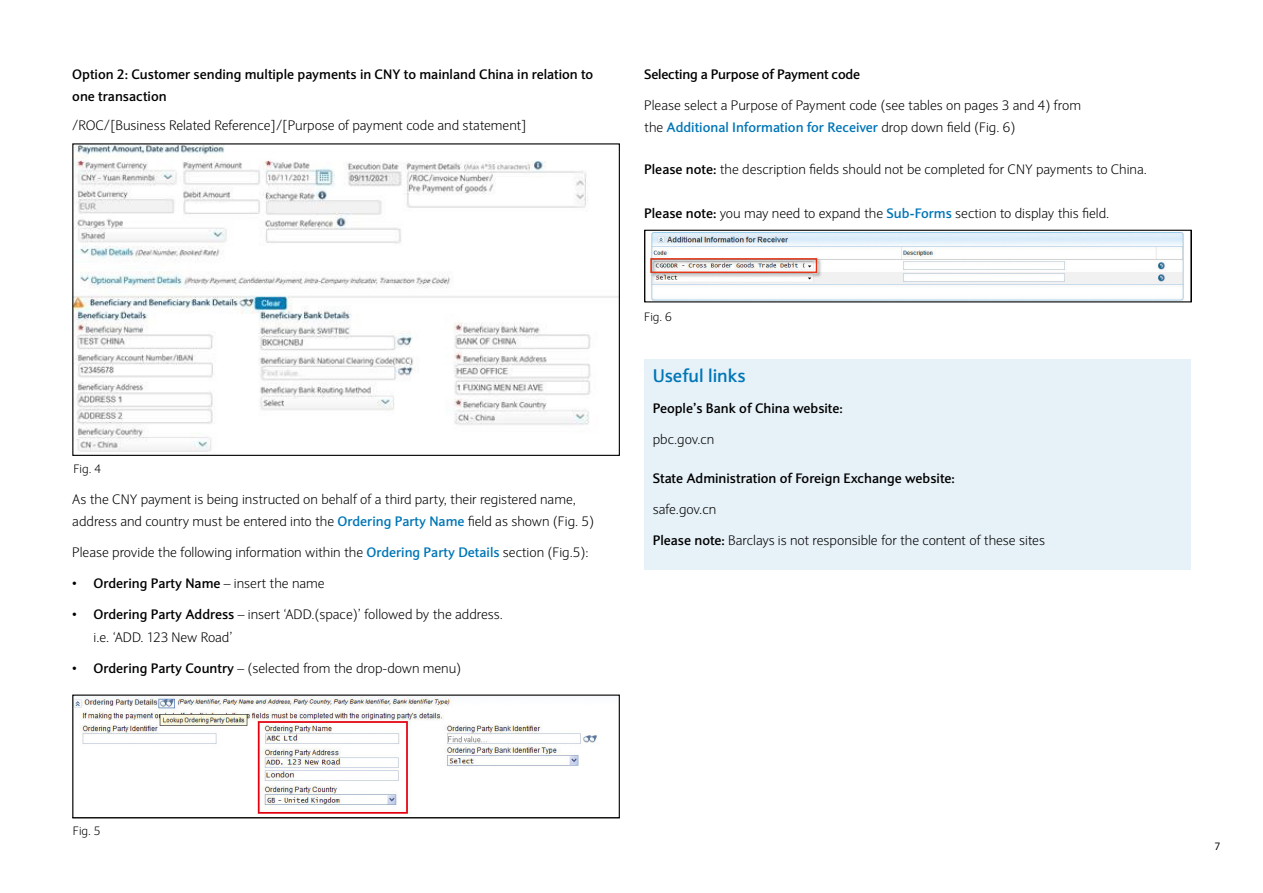
<style>
.page{position:relative;width:1263px;height:893px;background:#fff}
.page>*{position:absolute;margin:0;border:0;box-sizing:border-box;transform-origin:0 0}
.t1{font:700 18px "Expert Sans";color:#0076b6}
.t2{font:300 13.5px/22.5px "Expert Sans";color:#000}
.t3{font:700 13.5px/22.5px "Expert Sans";color:#000}
.t4{font:300 12px "Expert Sans";color:#000}
.t5{font:10.5px "Expert Sans";color:#000}
.s1{font-weight:700;color:#0076b6}
.s2{font-weight:300}
.s3{font-weight:700}
</style>
<div class="page">
<img style="left:74px;top:145px;width:544px;height:307px">
<img style="left:74px;top:696px;width:524px;height:118px">
<div style="left:72px;top:694px;width:548px;height:124px;border:1px solid #000"></div>
<img style="left:650px;top:232px;width:534px;height:68px">
<div style="left:644px;top:230px;width:548px;height:72px;border:1px solid #000"></div>
<div style="left:644px;top:359px;width:547px;height:210px;background:#e6f1f8"></div>
<p class="t3" style="left:72px;top:62px;width:523px">Option 2: Customer sending multiple payments in CNY to mainland China in relation to one transaction</p>
<p class="t2" style="left:72px;top:114px;width:456px">/ROC/[Business Related Reference]/[Purpose of payment code and statement]</p>
<p class="t4" style="left:73px;top:461px;width:29px">Fig. 4</p>
<p class="t2" style="left:72px;top:488px;width:523px">As the CNY payment is being instructed on behalf of a third party, their registered name, address and country must be entered into the <span class="s1">Ordering Party Name</span> field as shown (Fig. 5)</p>
<p class="t2" style="left:72px;top:541px;width:518px">Please provide the following information within the <span class="s1">Ordering Party Details</span> section (Fig.5):</p>
<p class="t3" style="left:72px;top:572px;width:254px"><span class="s2">•</span> Ordering Party Name <span class="s2">– insert the name</span></p>
<p class="t2" style="left:94px;top:603px;width:411px;text-indent:-21px">• <span class="s3">Ordering Party Address</span> – insert ‘ADD.(space)’ followed by the address. i.e. ‘ADD. 123 New Road’</p>
<p class="t2" style="left:72px;top:657px;width:390px">• <span class="s3">Ordering Party Country</span> – (selected from the drop-down menu)</p>
<p class="t3" style="left:644px;top:62px;width:217px">Selecting a Purpose of Payment code</p>
<p class="t2" style="left:644px;top:94px;width:438px">Please select a Purpose of Payment code (see tables on pages 3 and 4) from the <span class="s1">Additional Information for Receiver</span> drop down field (Fig. 6)</p>
<p class="t2" style="left:644px;top:158px;width:504px"><span class="s3">Please note:</span> the description fields should not be completed for CNY payments to China.</p>
<p class="t2" style="left:644px;top:202px;width:467px"><span class="s3">Please note:</span> you may need to expand the <span class="s1">Sub-Forms</span> section to display this field.</p>
<p class="t4" style="left:644px;top:309px;width:29px">Fig. 6</p>
<h1 class="t1" style="left:653px;top:363px;width:94px">Useful links</h1>
<p class="t3" style="left:653px;top:396px;width:192px">People’s Bank of China website:</p>
<p class="t2" style="left:653px;top:427px;width:63px">pbc.gov.cn</p>
<p class="t3" style="left:653px;top:467px;width:304px">State Administration of Foreign Exchange website:</p>
<p class="t2" style="left:653px;top:498px;width:65px">safe.gov.cn</p>
<p class="t2" style="left:653px;top:529px;width:394px"><span class="s3">Please note:</span> Barclays is not responsible for the content of these sites</p>
<p class="t4" style="left:73px;top:824px;width:29px">Fig. 5</p>
<p class="t5" style="left:1214px;top:840px;width:7px">7</p>
</div>
